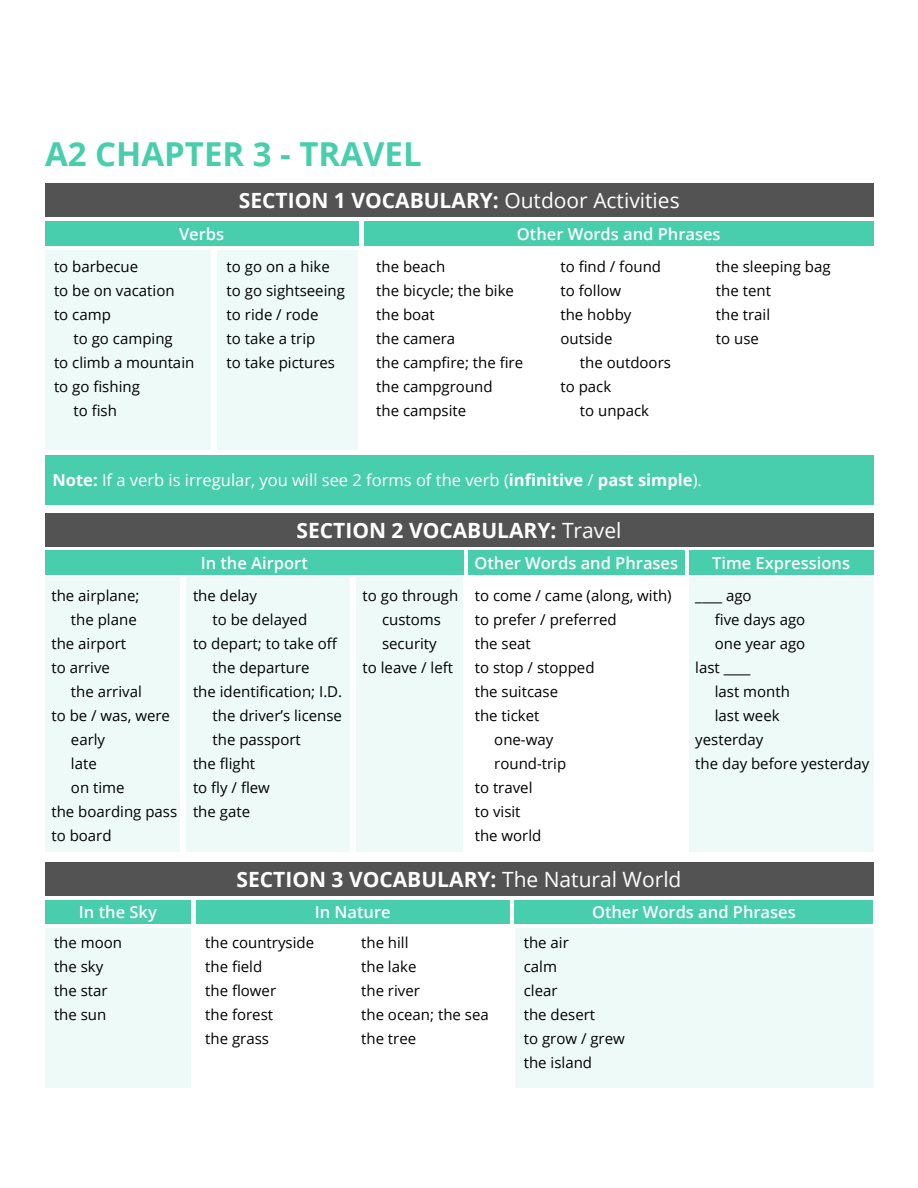
<style>
.page{position:relative;width:918px;height:1188px;background:#fff}
.page>*{position:absolute;margin:0;border:0;box-sizing:border-box;transform-origin:0 0}
.t1{font:700 33px "Open Sans";color:#48ceac}
.t2{font:700 21px "Open Sans";color:#fff}
.t3{font:600 16.5px "Open Sans";color:#fff}
.t4{font:16.5px "Open Sans";color:#fff}
.t5{font:15px/24px "Open Sans";color:#000}
.s1{font-weight:400}
.s2{font-weight:700}
</style>
<div class="page">
<div style="left:45px;top:221px;width:313px;height:25px;background:#48ceac"></div>
<div style="left:45px;top:250px;width:166px;height:200px;background:#edfaf7"></div>
<div style="left:45px;top:184px;width:828px;height:33px;background:#535353"></div>
<div style="left:45px;top:513px;width:828px;height:33px;background:#535353"></div>
<div style="left:45px;top:862px;width:828px;height:34px;background:#535353"></div>
<div style="left:45px;top:900px;width:146px;height:24px;background:#48ceac"></div>
<div style="left:45px;top:928px;width:146px;height:160px;background:#edfaf7"></div>
<div style="left:515px;top:900px;width:358px;height:24px;background:#48ceac"></div>
<div style="left:364px;top:221px;width:509px;height:25px;background:#48ceac"></div>
<div style="left:45px;top:550px;width:419px;height:25px;background:#48ceac"></div>
<div style="left:45px;top:578px;width:135px;height:274px;background:#edfaf7"></div>
<div style="left:187px;top:578px;width:163px;height:274px;background:#edfaf7"></div>
<div style="left:468px;top:550px;width:216px;height:25px;background:#48ceac"></div>
<div style="left:689px;top:550px;width:184px;height:25px;background:#48ceac"></div>
<div style="left:689px;top:578px;width:184px;height:274px;background:#edfaf7"></div>
<div style="left:196px;top:900px;width:313px;height:24px;background:#48ceac"></div>
<div style="left:515px;top:928px;width:358px;height:160px;background:#edfaf7"></div>
<div style="left:218px;top:250px;width:140px;height:200px;background:#edfaf7"></div>
<div style="left:356px;top:578px;width:107px;height:274px;background:#edfaf7"></div>
<div style="left:45px;top:455px;width:828px;height:50px;background:#48ceac"></div>
<h1 class="t1" style="left:45px;top:130px;width:378px">A2 CHAPTER 3 - TRAVEL</h1>
<h2 class="t2" style="left:239px;top:186px;width:442px">SECTION 1 VOCABULARY: <span class="s1">Outdoor Activities</span></h2>
<p class="t3" style="left:179px;top:223px;width:47px">Verbs</p>
<p class="t3" style="left:517px;top:223px;width:205px">Other Words and Phrases</p>
<p class="t5" style="left:376px;top:254px;width:148px">the beach<br>the bicycle; the bike the boat<br>the camera<br>the campfire; the fire the campground<br>the campsite</p>
<p class="t5" style="left:54px;top:254px;width:122px">to barbecue<br>to be on vacation to camp</p>
<p class="t5" style="left:74px;top:326px;width:101px">to go camping</p>
<p class="t5" style="left:54px;top:350px;width:142px">to climb a mountain</p>
<p class="t5" style="left:54px;top:374px;width:87px">to go fishing</p>
<p class="t5" style="left:74px;top:398px;width:45px">to fish</p>
<p class="t5" style="left:227px;top:254px;width:120px">to go on a hike to go sightseeing to ride / rode<br>to take a trip<br>to take pictures</p>
<p class="t5" style="left:560px;top:254px;width:102px">to find / found to follow<br>the hobby outside</p>
<p class="t5" style="left:716px;top:254px;width:116px">the sleeping bag the tent<br>the trail<br>to use</p>
<p class="t5" style="left:560px;top:350px;width:112px;text-indent:20px">the outdoors to pack</p>
<p class="t5" style="left:580px;top:398px;width:71px">to unpack</p>
<p class="t4" style="left:52px;top:469px;width:651px"><span class="s2">Note:</span> If a verb is irregular, you will see 2 forms of the verb (<span class="s2">infinitive</span> / <span class="s2">past simple</span>).</p>
<p class="t5" style="left:51px;top:583px;width:90px">the airplane;</p>
<p class="t5" style="left:71px;top:607px;width:67px">the plane</p>
<p class="t5" style="left:51px;top:631px;width:76px">the airport</p>
<p class="t5" style="left:51px;top:655px;width:60px">to arrive</p>
<p class="t5" style="left:71px;top:679px;width:72px">the arrival</p>
<p class="t5" style="left:51px;top:703px;width:120px">to be / was, were</p>
<p class="t5" style="left:71px;top:727px;width:36px">early</p>
<p class="t5" style="left:71px;top:751px;width:27px">late</p>
<p class="t5" style="left:71px;top:775px;width:55px">on time</p>
<p class="t5" style="left:51px;top:799px;width:127px">the boarding pass</p>
<p class="t5" style="left:51px;top:823px;width:62px">to board</p>
<p class="t3" style="left:79px;top:901px;width:79px">In the Sky</p>
<p class="t5" style="left:54px;top:931px;width:70px">the moon the sky the star the sun</p>
<h2 class="t2" style="left:297px;top:515px;width:326px">SECTION 2 VOCABULARY: <span class="s1">Travel</span></h2>
<p class="t3" style="left:201px;top:552px;width:109px">In the Airport</p>
<p class="t5" style="left:193px;top:583px;width:66px">the delay</p>
<p class="t5" style="left:213px;top:607px;width:96px">to be delayed</p>
<p class="t5" style="left:193px;top:631px;width:146px">to depart; to take off</p>
<p class="t5" style="left:213px;top:655px;width:99px">the departure</p>
<p class="t5" style="left:193px;top:679px;width:151px">the identification; I.D.</p>
<p class="t5" style="left:213px;top:703px;width:131px">the driver’s license</p>
<p class="t5" style="left:213px;top:727px;width:90px">the passport</p>
<p class="t5" style="left:193px;top:751px;width:64px">the flight</p>
<p class="t5" style="left:193px;top:775px;width:78px">to fly / flew</p>
<p class="t5" style="left:193px;top:799px;width:59px">the gate</p>
<p class="t5" style="left:363px;top:583px;width:97px;text-align:center">to go through customs security<br>to leave / left</p>
<p class="t3" style="left:474px;top:552px;width:205px">Other Words and Phrases</p>
<p class="t5" style="left:475px;top:583px;width:198px">to come / came (along, with)</p>
<p class="t5" style="left:475px;top:607px;width:143px">to prefer / preferred</p>
<p class="t5" style="left:475px;top:631px;width:58px">the seat</p>
<p class="t5" style="left:475px;top:655px;width:121px">to stop / stopped</p>
<p class="t5" style="left:475px;top:679px;width:85px">the suitcase</p>
<p class="t5" style="left:475px;top:703px;width:66px">the ticket</p>
<p class="t5" style="left:494px;top:727px;width:61px">one-way</p>
<p class="t5" style="left:494px;top:751px;width:74px">round-trip</p>
<p class="t5" style="left:475px;top:775px;width:59px">to travel</p>
<p class="t5" style="left:475px;top:799px;width:47px">to visit</p>
<p class="t5" style="left:475px;top:823px;width:68px">the world</p>
<h2 class="t2" style="left:237px;top:865px;width:446px">SECTION 3 VOCABULARY: <span class="s1">The Natural World</span></h2>
<p class="t3" style="left:712px;top:552px;width:139px">Time Expressions</p>
<p class="t5" style="left:695px;top:583px;width:58px">____ ago</p>
<p class="t5" style="left:715px;top:607px;width:92px">five days ago</p>
<p class="t5" style="left:715px;top:631px;width:92px">one year ago</p>
<p class="t5" style="left:695px;top:655px;width:57px">last ____</p>
<p class="t5" style="left:715px;top:679px;width:77px">last month</p>
<p class="t5" style="left:715px;top:703px;width:66px">last week</p>
<p class="t5" style="left:695px;top:727px;width:70px">yesterday</p>
<p class="t5" style="left:695px;top:751px;width:176px">the day before yesterday</p>
<p class="t3" style="left:315px;top:901px;width:77px">In Nature</p>
<p class="t3" style="left:592px;top:901px;width:205px">Other Words and Phrases</p>
<p class="t5" style="left:205px;top:931px;width:110px">the countryside the field<br>the flower<br>the forest<br>the grass</p>
<p class="t5" style="left:524px;top:931px;width:103px">the air<br>calm<br>clear<br>the desert<br>to grow / grew the island</p>
<p class="t5" style="left:361px;top:931px;width:129px">the hill<br>the lake<br>the river<br>the ocean; the sea the tree</p>
</div>
